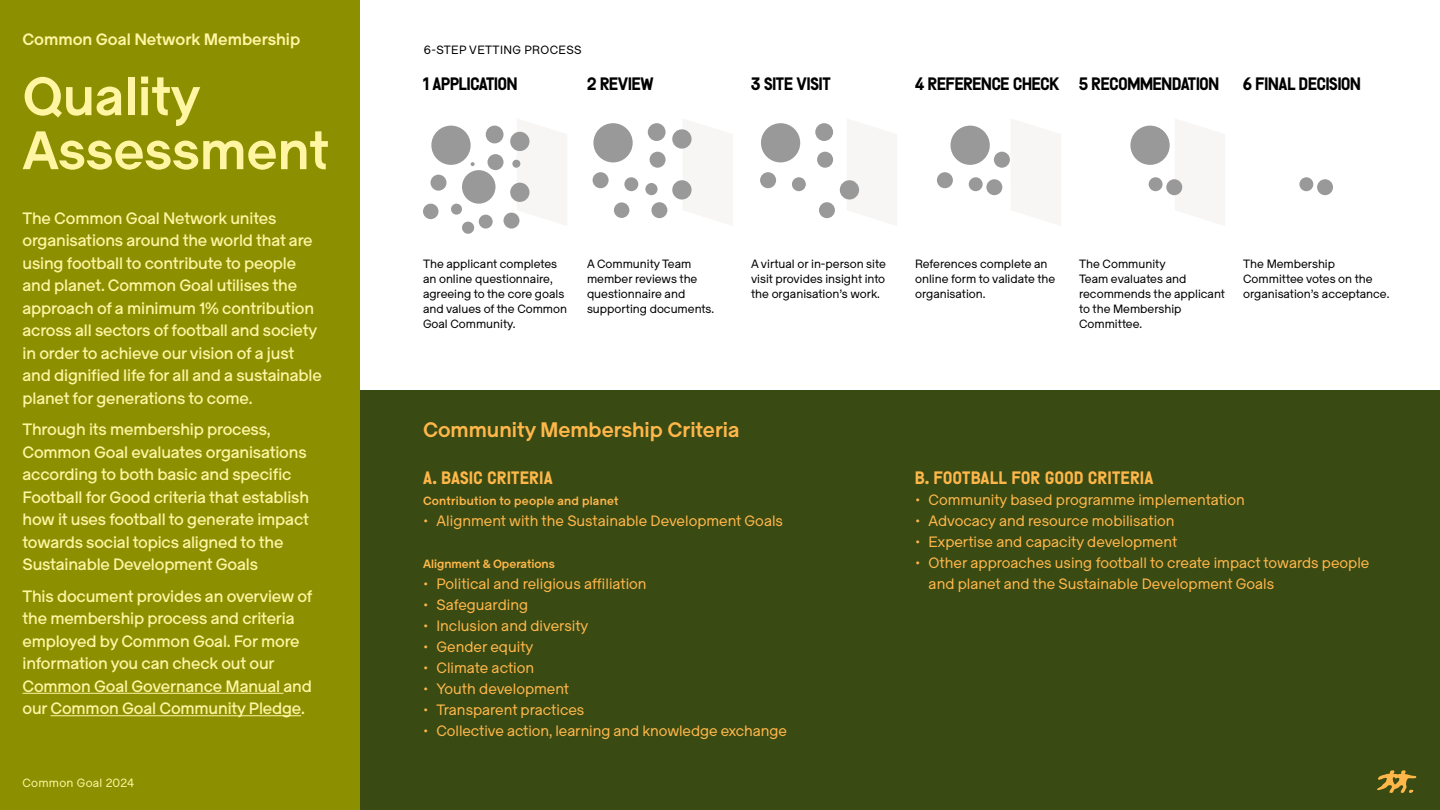
<style>
.page{position:relative;width:1440px;height:810px;background:#fff}
.page>*{position:absolute;margin:0;border:0;box-sizing:border-box;transform-origin:0 0}
.t1{font:600 54px/54px "Ladna";color:#fff5a3}
.t2{font:600 21px "Ladna";color:#ffb74a}
.Noto_light_9_13{font:700 18px "Raw";letter-spacing:-.01em;color:#000}
.Amsi_7_13_orange{font:700 18px "Raw";letter-spacing:.03em;color:#ffb74a}
.Amsi_9_13{font:700 18px "Raw";letter-spacing:.03em;color:#ffb74a}
.t3{font:500 16.5px/22.5px "Ladna";letter-spacing:-.01em;color:#fff5a3}
.t4{font:600 16.5px "Ladna";color:#fff5a3}
.t5{font:15px/21px "Ladna";color:#ffb74a}
.Noto_light_9_13-2{font:12px/15px "Ladna";color:#000}
.Amsi_9_13-2{font:600 12px "Ladna";letter-spacing:.015em;color:#ffb74a}
.Noto_light_9_13-3{font:12px "Ladna";letter-spacing:.03em;color:#000}
.t6{font:12px "Ladna";letter-spacing:.02em;color:#fff5a3}
</style>
<div class="page">
<div style="left:0;top:0;width:360px;height:810px;background:#8c8f00"></div>
<div style="left:360px;top:390px;width:1080px;height:420px;background:#394a13"></div>
<hr style="left:22px;top:693px;width:262px;height:1px;background:#fff5a3">
<hr style="left:51px;top:715px;width:250px;height:1px;background:#fff5a3">
<svg style="left:517px;top:131px;width:13px;height:94px"></svg>
<div style="left:512px;top:160px;width:8px;height:8px;background:#999;border-radius:50%"></div>
<div style="left:431px;top:126px;width:40px;height:39px;background:#999;border-radius:50%"></div>
<div style="left:488px;top:154px;width:16px;height:16px;background:#999;border-radius:50%"></div>
<div style="left:462px;top:170px;width:34px;height:34px;background:#999;border-radius:50%"></div>
<div style="left:431px;top:175px;width:16px;height:16px;background:#999;border-radius:50%"></div>
<div style="left:451px;top:204px;width:11px;height:11px;background:#999;border-radius:50%"></div>
<div style="left:423px;top:204px;width:16px;height:15px;background:#999;border-radius:50%"></div>
<div style="left:479px;top:215px;width:14px;height:14px;background:#999;border-radius:50%"></div>
<div style="left:510px;top:183px;width:20px;height:19px;background:#999;border-radius:50%"></div>
<div style="left:510px;top:132px;width:20px;height:19px;background:#999;border-radius:50%"></div>
<div style="left:504px;top:213px;width:15px;height:16px;background:#999;border-radius:50%"></div>
<div style="left:486px;top:126px;width:18px;height:17px;background:#999;border-radius:50%"></div>
<svg style="left:471px;top:162px;width:4px;height:4px"></svg>
<div style="left:462px;top:222px;width:12px;height:12px;background:#999;border-radius:50%"></div>
<div style="left:593px;top:123px;width:40px;height:39px;background:#999;border-radius:50%"></div>
<div style="left:650px;top:152px;width:16px;height:16px;background:#999;border-radius:50%"></div>
<div style="left:593px;top:172px;width:16px;height:16px;background:#999;border-radius:50%"></div>
<div style="left:614px;top:202px;width:15px;height:16px;background:#999;border-radius:50%"></div>
<div style="left:624px;top:177px;width:14px;height:14px;background:#999;border-radius:50%"></div>
<div style="left:672px;top:180px;width:20px;height:20px;background:#999;border-radius:50%"></div>
<div style="left:672px;top:129px;width:20px;height:20px;background:#999;border-radius:50%"></div>
<div style="left:651px;top:202px;width:16px;height:16px;background:#999;border-radius:50%"></div>
<div style="left:648px;top:123px;width:18px;height:18px;background:#999;border-radius:50%"></div>
<div style="left:645px;top:183px;width:13px;height:12px;background:#999;border-radius:50%"></div>
<div style="left:761px;top:123px;width:39px;height:39px;background:#999;border-radius:50%"></div>
<div style="left:817px;top:152px;width:16px;height:16px;background:#999;border-radius:50%"></div>
<div style="left:760px;top:172px;width:16px;height:16px;background:#999;border-radius:50%"></div>
<div style="left:792px;top:177px;width:14px;height:14px;background:#999;border-radius:50%"></div>
<div style="left:840px;top:180px;width:19px;height:20px;background:#999;border-radius:50%"></div>
<div style="left:819px;top:202px;width:16px;height:16px;background:#999;border-radius:50%"></div>
<div style="left:815px;top:123px;width:18px;height:18px;background:#999;border-radius:50%"></div>
<div style="left:951px;top:126px;width:39px;height:39px;background:#999;border-radius:50%"></div>
<div style="left:994px;top:152px;width:16px;height:16px;background:#999;border-radius:50%"></div>
<div style="left:937px;top:172px;width:16px;height:16px;background:#999;border-radius:50%"></div>
<div style="left:969px;top:177px;width:14px;height:14px;background:#999;border-radius:50%"></div>
<div style="left:986px;top:179px;width:16px;height:16px;background:#999;border-radius:50%"></div>
<div style="left:1130px;top:126px;width:40px;height:39px;background:#999;border-radius:50%"></div>
<div style="left:1149px;top:177px;width:14px;height:14px;background:#999;border-radius:50%"></div>
<div style="left:1166px;top:179px;width:16px;height:16px;background:#999;border-radius:50%"></div>
<div style="left:1299px;top:177px;width:14px;height:14px;background:#999;border-radius:50%"></div>
<div style="left:1317px;top:179px;width:16px;height:16px;background:#999;border-radius:50%"></div>
<svg style="left:1377px;top:770px;width:39px;height:23px"></svg>
<p class="t4" style="left:22px;top:28px;width:279px">Common Goal Network Membership</p>
<p class="t1" style="left:22px;top:70px;width:308px">Quality<br>Assessment</p>
<p class="t3" style="left:22px;top:207px;width:301px">The Common Goal Network unites organisations around the world that are using football to contribute to people and planet. Common Goal utilises the approach of a minimum 1% contribution across all sectors of football and society in order to achieve our vision of a just and dignified life for all and a sustainable planet for generations to come.</p>
<p class="t3" style="left:22px;top:418px;width:288px">Through its membership process, Common Goal evaluates organisations according to both basic and specific Football for Good criteria that establish how it uses football to generate impact towards social topics aligned to the Sustainable Development Goals</p>
<p class="t3" style="left:22px;top:585px;width:292px">This document provides an overview of the membership process and criteria employed by Common Goal. For more information you can check out our Common Goal Governance Manual and our Common Goal Community Pledge.</p>
<p class="t6" style="left:22px;top:775px;width:113px">Common Goal 2024</p>
<p class="Noto_light_9_13-3" style="left:424px;top:42px;width:159px">6-STEP VETTING PROCESS</p>
<p class="Noto_light_9_13" style="left:423px;top:71px;width:96px">1 APPLICATION</p>
<p class="Noto_light_9_13" style="left:587px;top:71px;width:68px">2 REVIEW</p>
<p class="Noto_light_9_13" style="left:751px;top:71px;width:81px">3 SITE VISIT</p>
<p class="Noto_light_9_13" style="left:915px;top:71px;width:146px">4 REFERENCE CHECK</p>
<p class="Noto_light_9_13" style="left:1079px;top:71px;width:142px">5 RECOMMENDATION</p>
<p class="Noto_light_9_13" style="left:1243px;top:71px;width:119px">6 FINAL DECISION</p>
<p class="Noto_light_9_13-2" style="left:423px;top:256px;width:146px">The applicant completes an online questionnaire, agreeing to the core goals and values of the Common<br>Goal Community.</p>
<p class="Noto_light_9_13-2" style="left:587px;top:256px;width:129px">A Community Team member reviews the questionnaire and supporting documents.</p>
<p class="Noto_light_9_13-2" style="left:751px;top:256px;width:136px;text-align:justify">A virtual or in-person site visit provides insight into the organisation’s work.</p>
<p class="Noto_light_9_13-2" style="left:915px;top:256px;width:142px">References complete an online form to validate the organisation.</p>
<p class="Noto_light_9_13-2" style="left:1079px;top:256px;width:147px">The Community<br>Team evaluates and recommends the applicant to the Membership<br>Committee.</p>
<p class="Noto_light_9_13-2" style="left:1243px;top:256px;width:148px">The Membership<br>Committee votes on the organisation’s acceptance.</p>
<p class="t2" style="left:423px;top:416px;width:318px">Community Membership Criteria</p>
<p class="Amsi_9_13" style="left:423px;top:465px;width:131px">A. BASIC CRITERIA</p>
<p class="Amsi_9_13-2" style="left:423px;top:493px;width:197px">Contribution to people and planet</p>
<p class="t5" style="left:423px;top:511px;width:362px">• Alignment with the Sustainable Development Goals</p>
<p class="Amsi_9_13-2" style="left:423px;top:556px;width:133px">Alignment &amp; Operations</p>
<p class="t5" style="left:423px;top:574px;width:225px">• Political and religious affiliation</p>
<p class="t5" style="left:423px;top:595px;width:107px">• Safeguarding</p>
<p class="t5" style="left:423px;top:616px;width:167px">• Inclusion and diversity</p>
<p class="t5" style="left:423px;top:637px;width:112px">• Gender equity</p>
<p class="t5" style="left:423px;top:658px;width:113px">• Climate action</p>
<p class="t5" style="left:423px;top:679px;width:148px">• Youth development</p>
<p class="t5" style="left:423px;top:700px;width:163px">• Transparent practices</p>
<p class="t5" style="left:423px;top:721px;width:365px">• Collective action, learning and knowledge exchange</p>
<p class="Amsi_7_13_orange" style="left:915px;top:465px;width:240px">B. FOOTBALL FOR GOOD CRITERIA</p>
<p class="t5" style="left:915px;top:490px;width:331px">• Community based programme implementation</p>
<p class="t5" style="left:915px;top:511px;width:261px">• Advocacy and resource mobilisation</p>
<p class="t5" style="left:915px;top:532px;width:264px">• Expertise and capacity development</p>
<p class="t5" style="left:929px;top:553px;width:442px;text-indent:-14px">• Other approaches using football to create impact towards people and planet and the Sustainable Development Goals</p>
</div>
